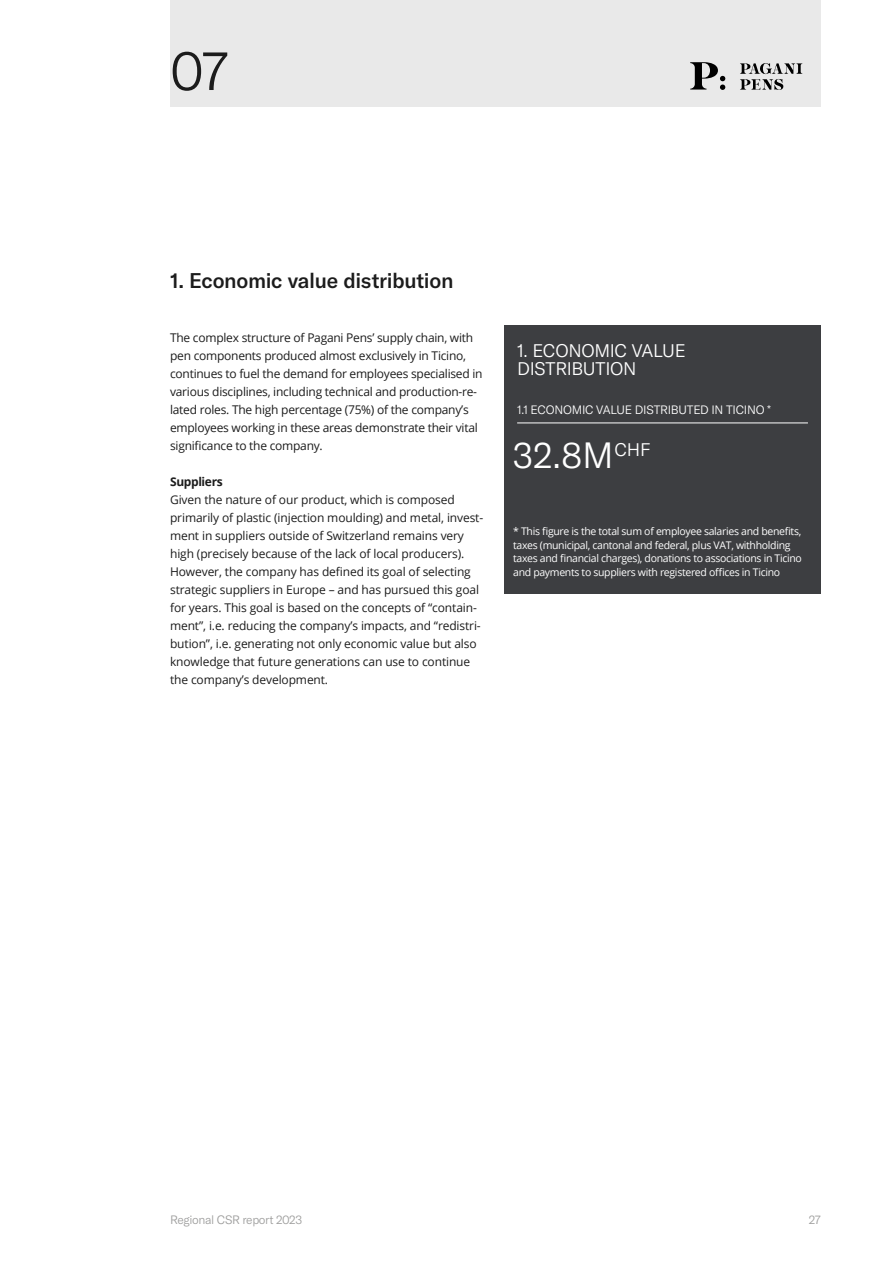
<style>
.page{position:relative;width:893px;height:1263px;background:#fff}
.page>*{position:absolute;margin:0;border:0;box-sizing:border-box;transform-origin:0 0}
.Numerazione_capitoli{font:300 54px "GT America";color:#1c1c1c}
.DATA_BIG{font:300 36px "GT America";color:#fff}
.H2_sottotitoli{font:500 21px "GT America";letter-spacing:-.015em;color:#1c1c1c}
.Titolo_indicatori{font:300 18px/18px "GT America";letter-spacing:-.02em;color:#fff}
.t1{font:12px/18px "Open Sans";letter-spacing:-.01em;color:#1c1c1c}
.Sottotitolo_indicatori{font:300 12px "GT America";letter-spacing:-.02em;color:#fff}
.t2{font:300 12px "GT America";letter-spacing:-.03em;color:#9d9d9c}
.Note_metodologiche_indicatori{font:10.5px/13.5px "Open Sans";letter-spacing:-.03em;color:#fff}
.s1{font-weight:700}
</style>
<div class="page">
<div style="left:170px;top:0;width:651px;height:106px;background:#e9e9e9"></div>
<svg style="left:690px;top:62px;width:35px;height:28px"></svg>
<svg style="left:740px;top:63px;width:62px;height:27px"></svg>
<div style="left:504px;top:325px;width:317px;height:269px;background:#3d3e41"></div>
<hr style="left:517px;top:423px;width:291px;height:1px;background:#fff">
<p class="Numerazione_capitoli" style="left:170px;top:39px;width:60px">07</p>
<p class="H2_sottotitoli" style="left:170px;top:268px;width:285px">1. Economic value distribution</p>
<p class="t1" style="left:170px;top:328px;width:314px">The complex structure of Pagani Pens’ supply chain, with pen components produced almost exclusively in Ticino, continues to fuel the demand for employees specialised in various disciplines, including technical and production-re&shy;lated roles. The high percentage (75%) of the company’s employees working in these areas demonstrate their vital significance to the company.</p>
<p class="t1" style="left:170px;top:472px;width:315px"><span class="s1">Suppliers<br></span>Given the nature of our product, which is composed primarily of plastic (injection moulding) and metal, invest&shy;ment in suppliers outside of Switzerland remains very high (precisely because of the lack of local producers).<br>However, the company has defined its goal of selecting strategic suppliers in Europe – and has pursued this goal for years. This goal is based on the concepts of “contain&shy;ment”, i.e. reducing the company’s impacts, and “redistri&shy;bution”, i.e. generating not only economic value but also knowledge that future generations can use to continue the company’s development.</p>
<p class="Titolo_indicatori" style="left:517px;top:342px;width:170px">1. ECONOMIC VALUE<br>DISTRIBUTION</p>
<p class="Sottotitolo_indicatori" style="left:517px;top:403px;width:255px">1.1 ECONOMIC VALUE DISTRIBUTED IN TICINO *</p>
<p class="DATA_BIG" style="left:513px;top:434px;width:139px">32.8M<sup>CHF</sup></p>
<p class="Note_metodologiche_indicatori" style="left:513px;top:524px;width:290px">* This figure is the total sum of employee salaries and benefits, taxes (municipal, cantonal and federal, plus VAT, withholding taxes and financial charges), donations to associations in Ticino and payments to suppliers with registered offices in Ticino</p>
<p class="t2" style="left:170px;top:1213px;width:134px">Regional CSR report 2023</p>
<p class="t2" style="left:809px;top:1213px;width:13px">27</p>
</div>
